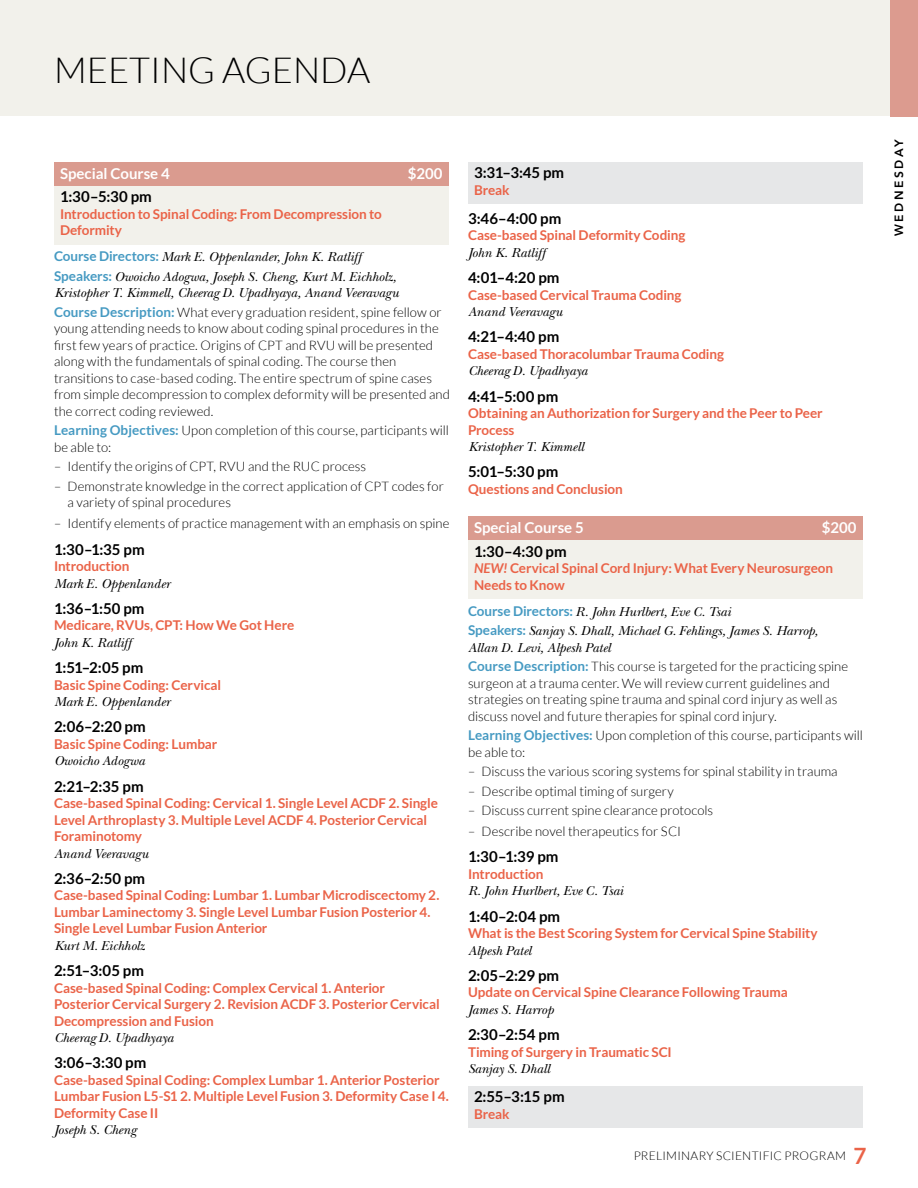
<style>
.page{position:relative;width:918px;height:1188px;background:#fff}
.page>*{position:absolute;margin:0;border:0;box-sizing:border-box;transform-origin:0 0}
.t1{font:300 36px "Lato";color:#000}
.t2{font:700 15px "Lato";letter-spacing:.005em;color:#000}
.t3{font:700 15px "Lato";color:#fff}
.t4{font:700 13.5px/16.5px "Lato";letter-spacing:-.005em;color:#ea6348}
.t5{font:italic 13.5px/19.5px "New Baskerville";color:#000}
.t6{font:300 13.2px/16.5px "Lato";color:#000}
.t7{font:300 12px "Lato";letter-spacing:.015em;color:#000}
.t8{font:800 12px "Avenir";letter-spacing:.215em;color:#000}
.s1{font-family:"Lato";font-weight:700;font-style:normal;color:#469ac2}
.s2{font-weight:700;font-size:13.5px;color:#469ac2}
.s3{font-style:italic}
.s4{font-weight:700;font-size:22.5px;color:#ea6348}
</style>
<div class="page">
<div style="left:54px;top:162px;width:394px;height:24px;background:#da9b8f"></div>
<div style="left:54px;top:186px;width:394px;height:58px;background:#f2f1eb"></div>
<div style="left:468px;top:162px;width:394px;height:42px;background:#e6e7e8"></div>
<div style="left:468px;top:516px;width:394px;height:24px;background:#da9b8f"></div>
<div style="left:468px;top:540px;width:394px;height:58px;background:#f2f1eb"></div>
<div style="left:468px;top:1086px;width:394px;height:41px;background:#e6e7e8"></div>
<div style="left:1px;top:0;width:917px;height:116px;background:#f2f1eb"></div>
<div style="left:890px;top:0;width:28px;height:117px;background:#dc9b8f"></div>
<h1 class="t1" style="left:54px;top:51px;width:318px">MEETING AGENDA</h1>
<p class="t3" style="left:60px;top:165px;width:111px">Special Course 4</p>
<p class="t3" style="left:408px;top:165px;width:36px">$200</p>
<p class="t2" style="left:60px;top:188px;width:93px">1:30–5:30 pm</p>
<p class="t4" style="left:60px;top:206px;width:323px">Introduction to Spinal Coding: From Decompression to<br>Deformity</p>
<p class="t5" style="left:54px;top:247px;width:344px"><span class="s1">Course Directors:</span> Mark E. Oppenlander, John K. Ratliff<br><span class="s1">Speakers:</span> Owoicho Adogwa, Joseph S. Cheng, Kurt M. Eichholz,</p>
<p class="t5" style="left:54px;top:283px;width:347px">Kristopher T. Kimmell, Cheerag D. Upadhyaya, Anand Veeravagu</p>
<p class="t6" style="left:54px;top:304px;width:397px"><span class="s2">Course Description:</span> What every graduation resident, spine fellow or young attending needs to know about coding spinal procedures in the first few years of practice. Origins of CPT and RVU will be presented along with the fundamentals of spinal coding. The course then transitions to case-based coding. The entire spectrum of spine cases from simple decompression to complex deformity will be presented and the correct coding reviewed.</p>
<p class="t6" style="left:54px;top:422px;width:396px"><span class="s2">Learning Objectives:</span> Upon completion of this course, participants will be able to:</p>
<p class="t6" style="left:54px;top:458px;width:314px">– Identify the origins of CPT, RVU and the RUC process</p>
<p class="t6" style="left:68px;top:478px;width:378px;text-indent:-14px">– Demonstrate knowledge in the correct application of CPT codes for a variety of spinal procedures</p>
<p class="t6" style="left:54px;top:515px;width:397px">– Identify elements of practice management with an emphasis on spine</p>
<p class="t2" style="left:54px;top:541px;width:92px">1:30–1:35 pm</p>
<p class="t4" style="left:54px;top:558px;width:77px">Introduction</p>
<p class="t5" style="left:54px;top:574px;width:118px">Mark E. Oppenlander</p>
<p class="t2" style="left:54px;top:600px;width:92px">1:36–1:50 pm</p>
<p class="t4" style="left:54px;top:617px;width:242px">Medicare, RVUs, CPT: How We Got Here</p>
<p class="t5" style="left:54px;top:633px;width:79px">John K. Ratliff</p>
<p class="t2" style="left:54px;top:659px;width:91px">1:51–2:05 pm</p>
<p class="t4" style="left:54px;top:676px;width:169px">Basic Spine Coding: Cervical</p>
<p class="t5" style="left:54px;top:692px;width:118px">Mark E. Oppenlander</p>
<p class="t2" style="left:54px;top:718px;width:93px">2:06–2:20 pm</p>
<p class="t4" style="left:54px;top:736px;width:165px">Basic Spine Coding: Lumbar</p>
<p class="t5" style="left:54px;top:751px;width:92px">Owoicho Adogwa</p>
<p class="t2" style="left:54px;top:778px;width:91px">2:21–2:35 pm</p>
<p class="t4" style="left:54px;top:795px;width:386px">Case-based Spinal Coding: Cervical 1. Single Level ACDF 2. Single<br>Level Arthroplasty 3. Multiple Level ACDF 4. Posterior Cervical<br>Foraminotomy</p>
<p class="t5" style="left:54px;top:844px;width:96px">Anand Veeravagu</p>
<p class="t2" style="left:54px;top:870px;width:93px">2:36–2:50 pm</p>
<p class="t4" style="left:54px;top:887px;width:387px">Case-based Spinal Coding: Lumbar 1. Lumbar Microdiscectomy 2.<br>Lumbar Laminectomy 3. Single Level Lumbar Fusion Posterior 4.<br>Single Level Lumbar Fusion Anterior</p>
<p class="t5" style="left:54px;top:936px;width:92px">Kurt M. Eichholz</p>
<p class="t2" style="left:54px;top:962px;width:92px">2:51–3:05 pm</p>
<p class="t4" style="left:54px;top:979px;width:387px">Case-based Spinal Coding: Complex Cervical 1. Anterior<br>Posterior Cervical Surgery 2. Revision ACDF 3. Posterior Cervical<br>Decompression and Fusion</p>
<p class="t5" style="left:54px;top:1028px;width:121px">Cheerag D. Upadhyaya</p>
<p class="t2" style="left:54px;top:1054px;width:94px">3:06–3:30 pm</p>
<p class="t4" style="left:54px;top:1072px;width:396px">Case-based Spinal Coding: Complex Lumbar 1. Anterior Posterior<br>Lumbar Fusion L5-S1 2. Multiple Level Fusion 3. Deformity Case I 4.<br>Deformity Case II</p>
<p class="t5" style="left:54px;top:1120px;width:84px">Joseph S. Cheng</p>
<p class="t2" style="left:474px;top:164px;width:92px">3:31–3:45 pm</p>
<p class="t4" style="left:474px;top:182px;width:37px">Break</p>
<p class="t2" style="left:468px;top:210px;width:95px">3:46–4:00 pm</p>
<p class="t4" style="left:468px;top:227px;width:219px">Case-based Spinal Deformity Coding</p>
<p class="t5" style="left:468px;top:243px;width:79px">John K. Ratliff</p>
<p class="t2" style="left:468px;top:269px;width:93px">4:01–4:20 pm</p>
<p class="t4" style="left:468px;top:286px;width:215px">Case-based Cervical Trauma Coding</p>
<p class="t5" style="left:468px;top:302px;width:96px">Anand Veeravagu</p>
<p class="t2" style="left:468px;top:328px;width:93px">4:21–4:40 pm</p>
<p class="t4" style="left:468px;top:345px;width:258px">Case-based Thoracolumbar Trauma Coding</p>
<p class="t5" style="left:468px;top:361px;width:121px">Cheerag D. Upadhyaya</p>
<p class="t2" style="left:468px;top:387px;width:92px">4:41–5:00 pm</p>
<p class="t4" style="left:468px;top:405px;width:356px">Obtaining an Authorization for Surgery and the Peer to Peer<br>Process</p>
<p class="t5" style="left:468px;top:437px;width:118px">Kristopher T. Kimmell</p>
<p class="t2" style="left:468px;top:463px;width:92px">5:01–5:30 pm</p>
<p class="t4" style="left:468px;top:480px;width:156px">Questions and Conclusion</p>
<p class="t3" style="left:474px;top:519px;width:111px">Special Course 5</p>
<p class="t3" style="left:822px;top:519px;width:36px">$200</p>
<p class="t2" style="left:474px;top:543px;width:94px">1:30–4:30 pm</p>
<p class="t4" style="left:474px;top:560px;width:361px"><span class="s3">NEW!</span> Cervical Spinal Cord Injury: What Every Neurosurgeon<br>Needs to Know</p>
<p class="t5" style="left:468px;top:602px;width:352px"><span class="s1">Course Directors:</span> R. John Hurlbert, Eve C. Tsai<br><span class="s1">Speakers:</span> Sanjay S. Dhall, Michael G. Fehlings, James S. Harrop,</p>
<p class="t5" style="left:468px;top:638px;width:144px">Allan D. Levi, Alpesh Patel</p>
<p class="t6" style="left:468px;top:658px;width:382px"><span class="s2">Course Description:</span> This course is targeted for the practicing spine surgeon at a trauma center. We will review current guidelines and strategies on treating spine trauma and spinal cord injury as well as discuss novel and future therapies for spinal cord injury.</p>
<p class="t6" style="left:468px;top:727px;width:396px"><span class="s2">Learning Objectives:</span> Upon completion of this course, participants will be able to:</p>
<p class="t6" style="left:468px;top:763px;width:371px">– Discuss the various scoring systems for spinal stability in trauma</p>
<p class="t6" style="left:468px;top:783px;width:207px">– Describe optimal timing of surgery</p>
<p class="t6" style="left:468px;top:802px;width:247px">– Discuss current spine clearance protocols</p>
<p class="t6" style="left:468px;top:823px;width:215px">– Describe novel therapeutics for SCI</p>
<p class="t2" style="left:468px;top:848px;width:92px">1:30–1:39 pm</p>
<p class="t4" style="left:468px;top:866px;width:77px">Introduction</p>
<p class="t5" style="left:468px;top:881px;width:157px">R. John Hurlbert, Eve C. Tsai</p>
<p class="t2" style="left:468px;top:908px;width:94px">1:40–2:04 pm</p>
<p class="t4" style="left:468px;top:925px;width:351px">What is the Best Scoring System for Cervical Spine Stability</p>
<p class="t5" style="left:468px;top:941px;width:65px">Alpesh Patel</p>
<p class="t2" style="left:468px;top:967px;width:93px">2:05–2:29 pm</p>
<p class="t4" style="left:468px;top:984px;width:321px">Update on Cervical Spine Clearance Following Trauma</p>
<p class="t5" style="left:468px;top:1000px;width:87px">James S. Harrop</p>
<p class="t2" style="left:468px;top:1026px;width:93px">2:30–2:54 pm</p>
<p class="t4" style="left:468px;top:1043px;width:205px">Timing of Surgery in Traumatic SCI</p>
<p class="t5" style="left:468px;top:1059px;width:84px">Sanjay S. Dhall</p>
<p class="t2" style="left:474px;top:1088px;width:92px">2:55–3:15 pm</p>
<p class="t4" style="left:474px;top:1105px;width:37px">Break</p>
<p class="t7" style="left:634px;top:1149px;width:235px">PRELIMINARY SCIENTIFIC PROGRAM <span class="s4">7</span></p>
<p class="t8" style="left:889px;top:236px;width:99px;rotate:-90deg">WEDNESDAY</p>
</div>
